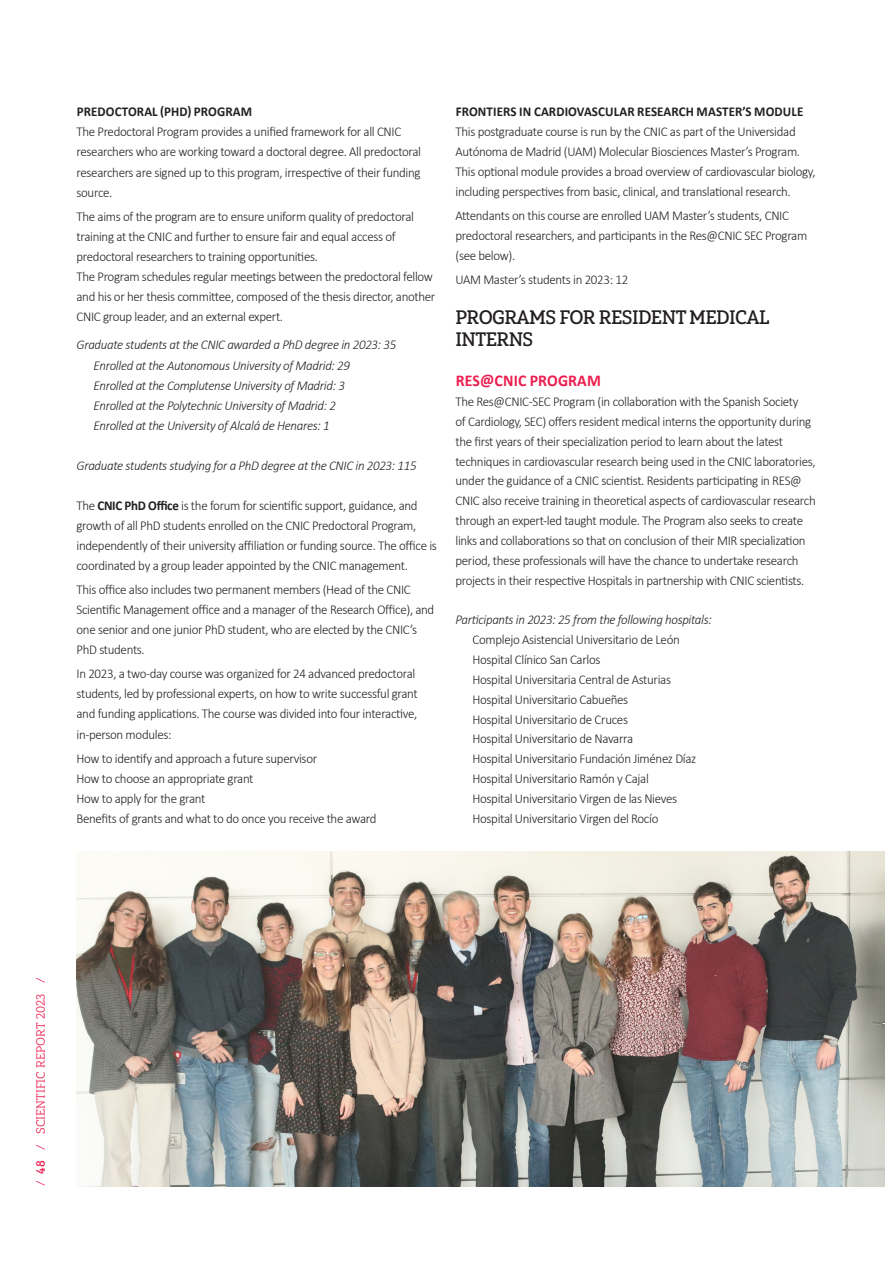
<style>
.page{position:relative;width:893px;height:1263px;background:#fff}
.page>*{position:absolute;margin:0;border:0;box-sizing:border-box;transform-origin:0 0}
.t1{font:19.5px/22.8px "Yorkten Slab Nor Med";letter-spacing:-.03em;color:#231f20;scale:.96 1}
.t2{font:700 16.5px "Calibri";letter-spacing:.01em;color:#ed1d4f;scale:.96 1}
.t3{font:300 13.5px/20px "Calibri";letter-spacing:-.025em;color:#231f20;scale:.96 1}
.t4{font:italic 300 13.5px "Calibri";letter-spacing:-.025em;color:#231f20;scale:.96 1}
.t5{font:700 13.5px "Calibri";letter-spacing:.01em;color:#231f20;scale:.96 1}
.t6{font:12px "Yorkten Slab Nor Boo";color:#ed1d4f}
.s1{font-weight:700}
.s2{font-family:"Yorkten Slab Nor Med"}
</style>
<div class="page">
<img style="left:77px;top:851px;width:807px;height:335px">
<p class="t5" style="left:77px;top:102px;width:184px">PREDOCTORAL (PHD) PROGRAM</p>
<p class="t3" style="left:77px;top:122px;width:360px">The Predoctoral Program provides a unified framework for all CNIC researchers who are working toward a doctoral degree. All predoctoral researchers are signed up to this program, irrespective of their funding source.</p>
<p class="t3" style="left:77px;top:206px;width:353px">The aims of the program are to ensure uniform quality of predoctoral training at the CNIC and further to ensure fair and equal access of predoctoral researchers to training opportunities.</p>
<p class="t3" style="left:77px;top:266px;width:375px">The Program schedules regular meetings between the predoctoral fellow and his or her thesis committee, composed of the thesis director, another<br>CNIC group leader, and an external expert.</p>
<p class="t4" style="left:77px;top:337px;width:335px">Graduate students at the CNIC awarded a PhD degree in 2023: 35</p>
<p class="t4" style="left:94px;top:357px;width:269px">Enrolled at the Autonomous University of Madrid: 29</p>
<p class="t4" style="left:94px;top:377px;width:263px">Enrolled at the Complutense University of Madrid: 3</p>
<p class="t4" style="left:94px;top:397px;width:254px">Enrolled at the Polytechnic University of Madrid: 2</p>
<p class="t4" style="left:94px;top:417px;width:248px">Enrolled at the University of Alcalá de Henares: 1</p>
<p class="t4" style="left:77px;top:457px;width:356px">Graduate students studying for a PhD degree at the CNIC in 2023: 115</p>
<p class="t3" style="left:77px;top:495px;width:377px">The <span class="s1">CNIC PhD Office</span> is the forum for scientific support, guidance, and growth of all PhD students enrolled on the CNIC Predoctoral Program, independently of their university affiliation or funding source. The office is coordinated by a group leader appointed by the CNIC management.</p>
<p class="t3" style="left:77px;top:579px;width:374px">This office also includes two permanent members (Head of the CNIC Scientific Management office and a manager of the Research Office), and one senior and one junior PhD student, who are elected by the CNIC’s PhD students.</p>
<p class="t3" style="left:77px;top:664px;width:357px">In 2023, a two-day course was organized for 24 advanced predoctoral students, led by professional experts, on how to write successful grant and funding applications. The course was divided into four interactive, in-person modules:</p>
<p class="t3" style="left:77px;top:748px;width:252px">How to identify and approach a future supervisor</p>
<p class="t3" style="left:77px;top:768px;width:186px">How to choose an appropriate grant</p>
<p class="t3" style="left:77px;top:788px;width:136px">How to apply for the grant</p>
<p class="t3" style="left:77px;top:808px;width:314px">Benefits of grants and what to do once you receive the award</p>
<p class="t5" style="left:456px;top:102px;width:364px">FRONTIERS IN CARDIOVASCULAR RESEARCH MASTER’S MODULE</p>
<p class="t3" style="left:455px;top:122px;width:377px">This postgraduate course is run by the CNIC as part of the Universidad Autónoma de Madrid (UAM) Molecular Biosciences Master’s Program.<br>This optional module provides a broad overview of cardiovascular biology, including perspectives from basic, clinical, and translational research.</p>
<p class="t3" style="left:455px;top:205px;width:368px">Attendants on this course are enrolled UAM Master’s students, CNIC predoctoral researchers, and participants in the Res@CNIC SEC Program (see below).</p>
<p class="t3" style="left:455px;top:269px;width:181px">UAM Master’s students in 2023: 12</p>
<p class="t1" style="left:455px;top:305px;width:329px">PROGRAMS FOR RESIDENT MEDICAL<br>INTERNS</p>
<p class="t2" style="left:456px;top:369px;width:153px">RES@CNIC PROGRAM</p>
<p class="t3" style="left:455px;top:391px;width:377px">The Res@CNIC-SEC Program (in collaboration with the Spanish Society<br>of Cardiology, SEC) offers resident medical interns the opportunity during the first years of their specialization period to learn about the latest techniques in cardiovascular research being used in the CNIC laboratories, under the guidance of a CNIC scientist. Residents participating in RES@ CNIC also receive training in theoretical aspects of cardiovascular research through an expert-led taught module. The Program also seeks to create links and collaborations so that on conclusion of their MIR specialization period, these professionals will have the chance to undertake research projects in their respective Hospitals in partnership with CNIC scientists.</p>
<p class="t4" style="left:455px;top:611px;width:268px">Participants in 2023: 25 from the following hospitals:</p>
<p class="t3" style="left:472px;top:630px;width:218px">Complejo Asistencial Universitario de León</p>
<p class="t3" style="left:472px;top:649px;width:135px">Hospital Clínico San Carlos</p>
<p class="t3" style="left:472px;top:669px;width:208px">Hospital Universitaria Central de Asturias</p>
<p class="t3" style="left:472px;top:689px;width:164px">Hospital Universitario Cabueñes</p>
<p class="t3" style="left:472px;top:709px;width:164px">Hospital Universitario de Cruces</p>
<p class="t3" style="left:472px;top:729px;width:169px">Hospital Universitario de Navarra</p>
<p class="t3" style="left:472px;top:749px;width:235px">Hospital Universitario Fundación Jiménez Díaz</p>
<p class="t3" style="left:472px;top:768px;width:185px">Hospital Universitario Ramón y Cajal</p>
<p class="t3" style="left:472px;top:788px;width:215px">Hospital Universitario Virgen de las Nieves</p>
<p class="t3" style="left:472px;top:808px;width:195px">Hospital Universitario Virgen del Rocío</p>
<p class="t6" style="left:34px;top:1186px;width:210px;rotate:-90deg">/ <span class="s2">48</span> / SCIENTIFIC REPORT 2023 /</p>
</div>
